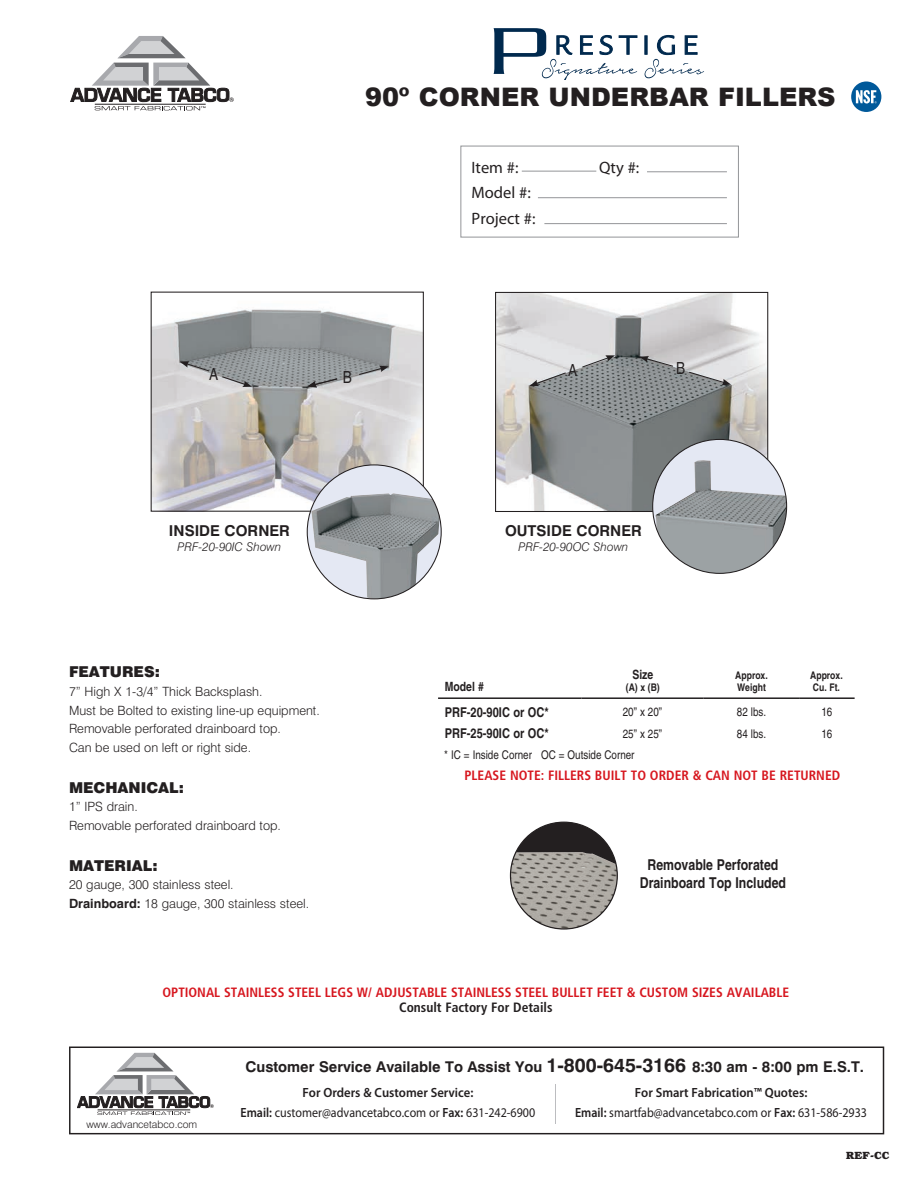
<style>
.page{position:relative;width:918px;height:1188px;background:#fff}
.page>*{position:absolute;margin:0;border:0;box-sizing:border-box;transform-origin:0 0}
.t1{font:900 25.5px "Arial";color:#231f20}
.t2{font:condensed 16.65px "Helvetica";color:#231f20}
.t3{font:16.5px/25.5px "Myriad Pro";color:#231f20}
.t4{font:700 condensed 15px/18px "Helvetica";color:#231f20;text-align:center}
.t5{font:900 15px "Swiss 721 BT";color:#231f20}
.t6{font:700 15px "Swiss 721 BT";color:#231f20}
.t7{font:700 14.85px "Swiss 721 BT";color:#231f20}
.t8{font:700 condensed 13.5px "Frutiger";color:#d7171f}
.t9{font:700 condensed 13.5px "Helvetica";color:#231f20}
.t10{font:700 condensed 13.5px "Frutiger";color:#231f20}
.t11{font:13.35px/19.4px "Myriad Pro";color:#231f20;text-align:center;scale:.9 1}
.t12{font:300 12.75px/18.6px "Swiss 721 BT";color:#231f20}
.t13{font:700 condensed 12.75px "Helvetica";color:#231f20}
.t14{font:condensed 12px "Helvetica";color:#231f20}
.t15{font:italic 300 12px "Swiss 721 BT";color:#231f20}
.t16{font:700 condensed 10.5px/12.6px "Helvetica";color:#231f20}
.t17{font:700 10.5px "Bookman";color:#231f20}
.t18{font:300 10.35px "Swiss 721 BT";color:#231f20}
.s1{font-weight:700}
.s2{font-size:19.35px}
.s3{font-weight:600}
</style>
<div class="page">
<svg style="left:70px;top:36px;width:164px;height:74px"></svg>
<div style="left:69px;top:1047px;width:815px;height:87px;border:1px solid #231f20"></div>
<svg style="left:77px;top:1053px;width:137px;height:62px"></svg>
<hr style="left:555px;top:1084px;width:1px;height:40px;background:#bcbdc0">
<img style="left:153px;top:309px;width:269px;height:201px">
<div style="left:151px;top:292px;width:273px;height:220px;border:1px solid #231f20"></div>
<div style="left:307px;top:465px;width:134px;height:134px;background:#e4e8f3;border-radius:50%"></div>
<img style="left:311px;top:493px;width:129px;height:106px">
<svg style="left:180px;top:361px;width:30px;height:11px"></svg>
<svg style="left:307px;top:378px;width:31px;height:9px"></svg>
<img style="left:497px;top:294px;width:269px;height:216px">
<div style="left:495px;top:292px;width:273px;height:220px;border:1px solid #231f20"></div>
<div style="left:653px;top:439px;width:134px;height:134px;background:#e4e8f3;border-radius:50%"></div>
<img style="left:656px;top:460px;width:131px;height:113px">
<svg style="left:639px;top:356px;width:35px;height:11px"></svg>
<svg style="left:689px;top:372px;width:42px;height:13px"></svg>
<svg style="left:529px;top:372px;width:37px;height:14px"></svg>
<svg style="left:582px;top:355px;width:33px;height:13px"></svg>
<svg style="left:359px;top:366px;width:30px;height:9px"></svg>
<svg style="left:222px;top:376px;width:30px;height:11px"></svg>
<hr style="left:438px;top:697px;width:144px;height:2px;background:#231f20">
<hr style="left:582px;top:697px;width:121px;height:2px;background:#231f20">
<hr style="left:703px;top:697px;width:97px;height:2px;background:#231f20">
<hr style="left:800px;top:697px;width:55px;height:2px;background:#231f20">
<div style="left:460px;top:146px;width:279px;height:91px;background:#fff;border:1px solid #939598"></div>
<hr style="left:647px;top:172px;width:80px;height:1px;background:#939598">
<hr style="left:522px;top:171px;width:74px;height:1px;background:#939598">
<hr style="left:538px;top:197px;width:189px;height:1px;background:#939598">
<hr style="left:544px;top:223px;width:183px;height:1px;background:#939598">
<div style="left:851px;top:81px;width:30px;height:31px;background:#00599a;border-radius:50%"></div>
<svg style="left:856px;top:90px;width:21px;height:13px"></svg>
<svg style="left:494px;top:28px;width:143px;height:52px"></svg>
<svg style="left:645px;top:35px;width:59px;height:43px"></svg>
<div style="left:511px;top:822px;width:106px;height:107px;background:#231f20;border-radius:50%"></div>
<img style="left:511px;top:852px;width:106px;height:76px">
<h1 class="t1" style="left:365px;top:78px;width:472px">90º CORNER UNDERBAR FILLERS</h1>
<h2 class="t2" style="left:209px;top:365px;width:11px">A</h2>
<h2 class="t2" style="left:343px;top:368px;width:11px">B</h2>
<p class="t6" style="left:169px;top:522px;width:123px">INSIDE CORNER</p>
<p class="t15" style="left:178px;top:539px;width:105px">PRF-20-90IC Shown</p>
<p class="t5" style="left:69px;top:663px;width:93px">FEATURES:</p>
<p class="t12" style="left:69px;top:682px;width:252px">7” High X 1-3/4” Thick Backsplash.<br>Must be Bolted to existing line-up equipment.<br>Removable perforated drainboard top.<br>Can be used on left or right side.</p>
<p class="t5" style="left:69px;top:778px;width:117px">MECHANICAL:</p>
<p class="t12" style="left:69px;top:797px;width:214px">1” IPS drain.<br>Removable perforated drainboard top.</p>
<p class="t5" style="left:69px;top:856px;width:90px">MATERIAL:</p>
<p class="t12" style="left:69px;top:875px;width:242px">20 gauge, 300 stainless steel.<br><span class="s1">Drainboard:</span> 18 gauge, 300 stainless steel.</p>
<p class="t3" style="left:472px;top:154px;width:48px">Item #:</p>
<p class="t3" style="left:599px;top:154px;width:42px">Qty #:</p>
<p class="t3" style="left:472px;top:180px;width:65px">Model #:<br>Project #:</p>
<h2 class="t2" style="left:568px;top:360px;width:11px">A</h2>
<h2 class="t2" style="left:676px;top:358px;width:11px">B</h2>
<p class="t6" style="left:505px;top:522px;width:138px">OUTSIDE CORNER</p>
<p class="t15" style="left:519px;top:539px;width:111px">PRF-20-90OC Shown</p>
<p class="t13" style="left:445px;top:679px;width:41px">Model #</p>
<p class="t13" style="left:632px;top:667px;width:22px">Size</p>
<p class="t16" style="left:626px;top:681px;width:35px">(A) x (B)</p>
<p class="t16" style="left:735px;top:669px;width:34px">Approx.<br>Weight</p>
<p class="t16" style="left:810px;top:669px;width:34px">Approx.<br>Cu. Ft.</p>
<p class="t9" style="left:445px;top:704px;width:105px">PRF-20-90IC or OC*</p>
<p class="t14" style="left:623px;top:705px;width:41px">20” x 20”</p>
<p class="t14" style="left:737px;top:705px;width:31px">82 lbs.</p>
<p class="t14" style="left:821px;top:705px;width:12px">16</p>
<p class="t9" style="left:445px;top:725px;width:105px">PRF-25-90IC or OC*</p>
<p class="t14" style="left:623px;top:727px;width:41px">25” x 25”</p>
<p class="t14" style="left:737px;top:727px;width:31px">84 lbs.</p>
<p class="t14" style="left:821px;top:727px;width:12px">16</p>
<p class="t14" style="left:444px;top:748px;width:192px">* IC = Inside Corner OC = Outside Corner</p>
<p class="t8" style="left:465px;top:767px;width:377px">PLEASE NOTE: FILLERS BUILT TO ORDER &amp; CAN NOT BE RETURNED</p>
<p class="t4" style="left:640px;top:856px;width:148px">Removable Perforated<br>Drainboard Top Included</p>
<p class="t8" style="left:163px;top:984px;width:628px">OPTIONAL STAINLESS STEEL LEGS W/ ADJUSTABLE STAINLESS STEEL BULLET FEET &amp; CUSTOM SIZES AVAILABLE</p>
<p class="t10" style="left:399px;top:999px;width:155px">Consult Factory For Details</p>
<p class="t18" style="left:86px;top:1118px;width:112px">www.advancetabco.com</p>
<p class="t7" style="left:245px;top:1058px;width:620px">Customer Service Available To Assist You <span class="s2">1-800-645-3166</span> 8:30 am - 8:00 pm E.S.T.</p>
<p class="t11" style="left:241px;top:1083px;width:329px"><span class="s3">For Orders &amp; Customer Service:<br>Email:</span> customer@advancetabco.com or <span class="s3">Fax:</span> 631-242-6900</p>
<p class="t11" style="left:575px;top:1083px;width:326px"><span class="s3">For Smart Fabrication™ Quotes:<br>Email:</span> smartfab@advancetabco.com or <span class="s3">Fax:</span> 631-586-2933</p>
<p class="t17" style="left:846px;top:1149px;width:45px">REF-CC</p>
</div>
